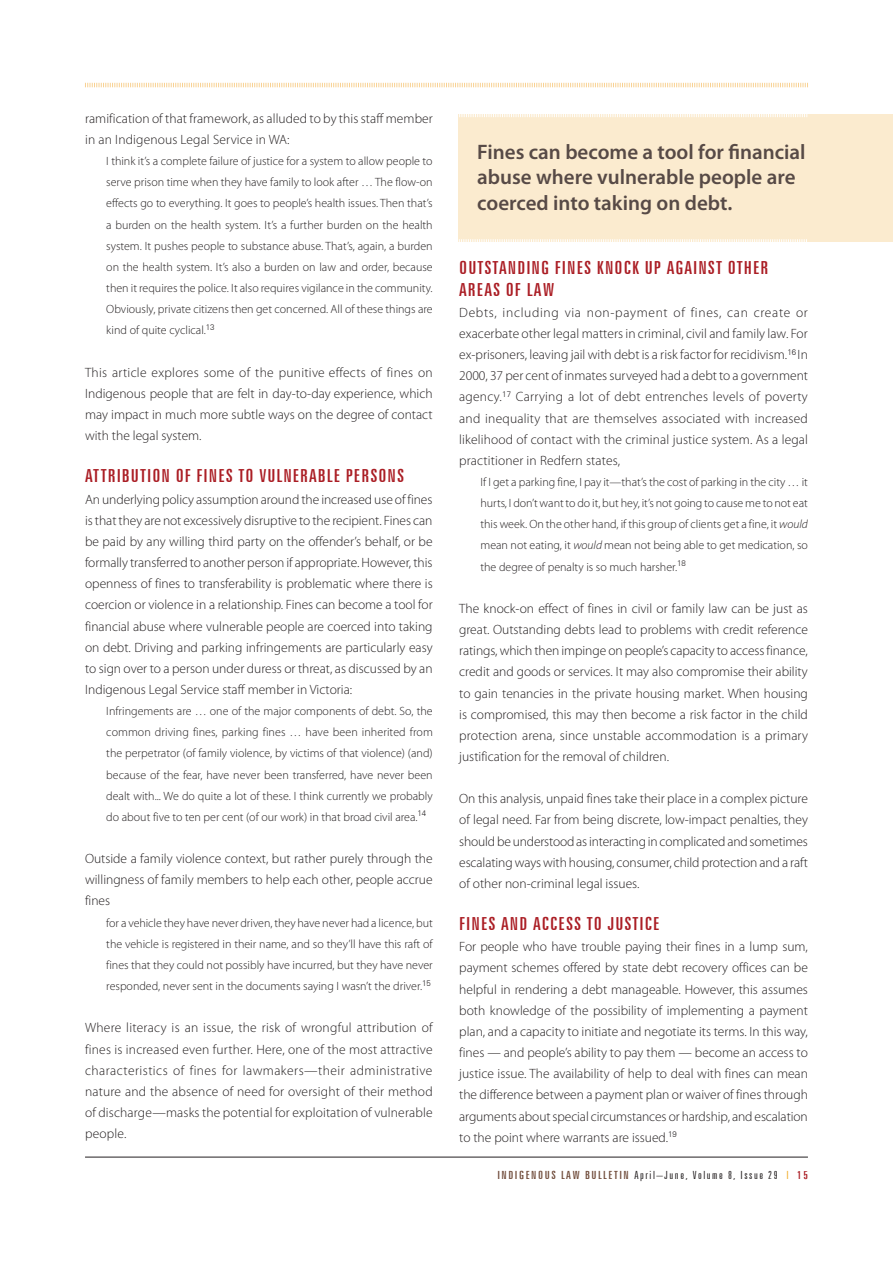
<style>
.page{position:relative;width:893px;height:1263px;background:#fff}
.page>*{position:absolute;margin:0;border:0;box-sizing:border-box;transform-origin:0 0}
.t1{font:600 21px/25.2px "Myriad Pro";color:#574a46}
.t2{font:extra-condensed 18px/21.1px "Zurich BT";letter-spacing:.05em;color:#aa1d24;scale:1.15 1}
.t3{font:300 13.5px/21.1px "Myriad Pro";color:#231f20;text-align:justify}
.t4{font:300 12px/21.1px "Myriad Pro";color:#231f20;text-align:justify}
.t5{font:300 extra-condensed 11.25px "Zurich BT";letter-spacing:.12em;color:#231f20;scale:1.15 1}
.s1{font-style:italic}
.s2{font-weight:400;color:#714d3c}
.s3{color:#f0ac29}
.s4{font-weight:400;color:#aa1d24}
</style>
<div class="page">
<hr style="left:85px;top:1157px;width:723px;height:1px;background:#231f20">
<svg style="left:85px;top:82px;width:723px;height:6px"></svg>
<div style="left:458px;top:114px;width:435px;height:128px;background:#fbebcf"></div>
<svg style="left:459px;top:239px;width:348px;height:3px"></svg>
<svg style="left:459px;top:114px;width:348px;height:3px"></svg>
<p class="t3" style="left:85px;top:108px;width:349px">ramification of that framework, as alluded to by this staff member in an Indigenous Legal Service in WA:</p>
<p class="t4" style="left:106px;top:151px;width:328px">I think it’s a complete failure of justice for a system to allow people to serve prison time when they have family to look after … The flow-on effects go to everything. It goes to people’s health issues. Then that’s a burden on the health system. It’s a further burden on the health system. It pushes people to substance abuse. That’s, again, a burden on the health system. It’s also a burden on law and order, because then it requires the police. It also requires vigilance in the community.<br>Obviously, private citizens then get concerned. All of these things are kind of quite cyclical.<sup>13</sup></p>
<p class="t3" style="left:85px;top:362px;width:349px">This article explores some of the punitive effects of fines on Indigenous people that are felt in day-to-day experience, which may impact in much more subtle ways on the degree of contact with the legal system.</p>
<h2 class="t2" style="left:85px;top:466px;width:279px">ATTRIBUTION OF FINES TO VULNERABLE PERSONS</h2>
<p class="t3" style="left:85px;top:489px;width:349px">An underlying policy assumption around the increased use of fines is that they are not excessively disruptive to the recipient. Fines can be paid by any willing third party on the offender’s behalf, or be formally transferred to another person if appropriate. However, this openness of fines to transferability is problematic where there is coercion or violence in a relationship. Fines can become a tool for financial abuse where vulnerable people are coerced into taking on debt. Driving and parking infringements are particularly easy to sign over to a person under duress or threat, as discussed by an Indigenous Legal Service staff member in Victoria:</p>
<p class="t4" style="left:106px;top:701px;width:328px">Infringements are … one of the major components of debt. So, the common driving fines, parking fines … have been inherited from the perpetrator (of family violence, by victims of that violence) (and) because of the fear, have never been transferred, have never been dealt with... We do quite a lot of these. I think currently we probably do about five to ten per cent (of our work) in that broad civil area.<sup>14</sup></p>
<p class="t3" style="left:85px;top:848px;width:349px">Outside a family violence context, but rather purely through the willingness of family members to help each other, people accrue fines</p>
<p class="t4" style="left:106px;top:912px;width:328px">for a vehicle they have never driven, they have never had a licence, but the vehicle is registered in their name, and so they’ll have this raft of fines that they could not possibly have incurred, but they have never responded, never sent in the documents saying I wasn’t the driver.<sup>15</sup></p>
<p class="t3" style="left:85px;top:1017px;width:349px">Where literacy is an issue, the risk of wrongful attribution of fines is increased even further. Here, one of the most attractive characteristics of fines for lawmakers—their administrative nature and the absence of need for oversight of their method of discharge—masks the potential for exploitation of vulnerable people.</p>
<h1 class="t1" style="left:477px;top:140px;width:330px">Fines can become a tool for financial abuse where vulnerable people are coerced into taking on debt.</h1>
<h2 class="t2" style="left:459px;top:258px;width:270px">OUTSTANDING FINES KNOCK UP AGAINST OTHER<br>AREAS OF LAW</h2>
<p class="t3" style="left:459px;top:302px;width:350px">Debts, including via non-payment of fines, can create or exacerbate other legal matters in criminal, civil and family law. For ex-prisoners, leaving jail with debt is a risk factor for recidivism.<sup>16</sup> In 2000, 37 per cent of inmates surveyed had a debt to a government agency.<sup>17</sup> Carrying a lot of debt entrenches levels of poverty and inequality that are themselves associated with increased likelihood of contact with the criminal justice system. As a legal practitioner in Redfern states,</p>
<p class="t4" style="left:480px;top:472px;width:329px">If I get a parking fine, I pay it—that’s the cost of parking in the city … it hurts, I don’t want to do it, but hey, it’s not going to cause me to not eat this week. On the other hand, if this group of clients get a fine, it <span class="s1">would </span>mean not eating, it <span class="s1">would</span> mean not being able to get medication, so the degree of penalty is so much harsher.<sup>18</sup></p>
<p class="t3" style="left:459px;top:598px;width:350px">The knock-on effect of fines in civil or family law can be just as great. Outstanding debts lead to problems with credit reference ratings, which then impinge on people’s capacity to access finance, credit and goods or services. It may also compromise their ability to gain tenancies in the private housing market. When housing is compromised, this may then become a risk factor in the child protection arena, since unstable accommodation is a primary justification for the removal of children.</p>
<p class="t3" style="left:459px;top:788px;width:350px">On this analysis, unpaid fines take their place in a complex picture of legal need. Far from being discrete, low-impact penalties, they should be understood as interacting in complicated and sometimes escalating ways with housing, consumer, child protection and a raft of other non-criminal legal issues.</p>
<h2 class="t2" style="left:459px;top:913px;width:176px">FINES AND ACCESS TO JUSTICE</h2>
<p class="t3" style="left:459px;top:936px;width:350px">For people who have trouble paying their fines in a lump sum, payment schemes offered by state debt recovery offices can be helpful in rendering a debt manageable. However, this assumes both knowledge of the possibility of implementing a payment plan, and a capacity to initiate and negotiate its terms. In this way, fines — and people’s ability to pay them — become an access to justice issue. The availability of help to deal with fines can mean the difference between a payment plan or waiver of fines through arguments about special circumstances or hardship, and escalation to the point where warrants are issued.<sup>19</sup></p>
<p class="t5" style="left:497px;top:1169px;width:272px"><span class="s2">INDIGENOUS LAW BULLETIN</span> April–June, Volume 8, Issue 29 <span class="s3">I</span> <span class="s4">15</span></p>
</div>
